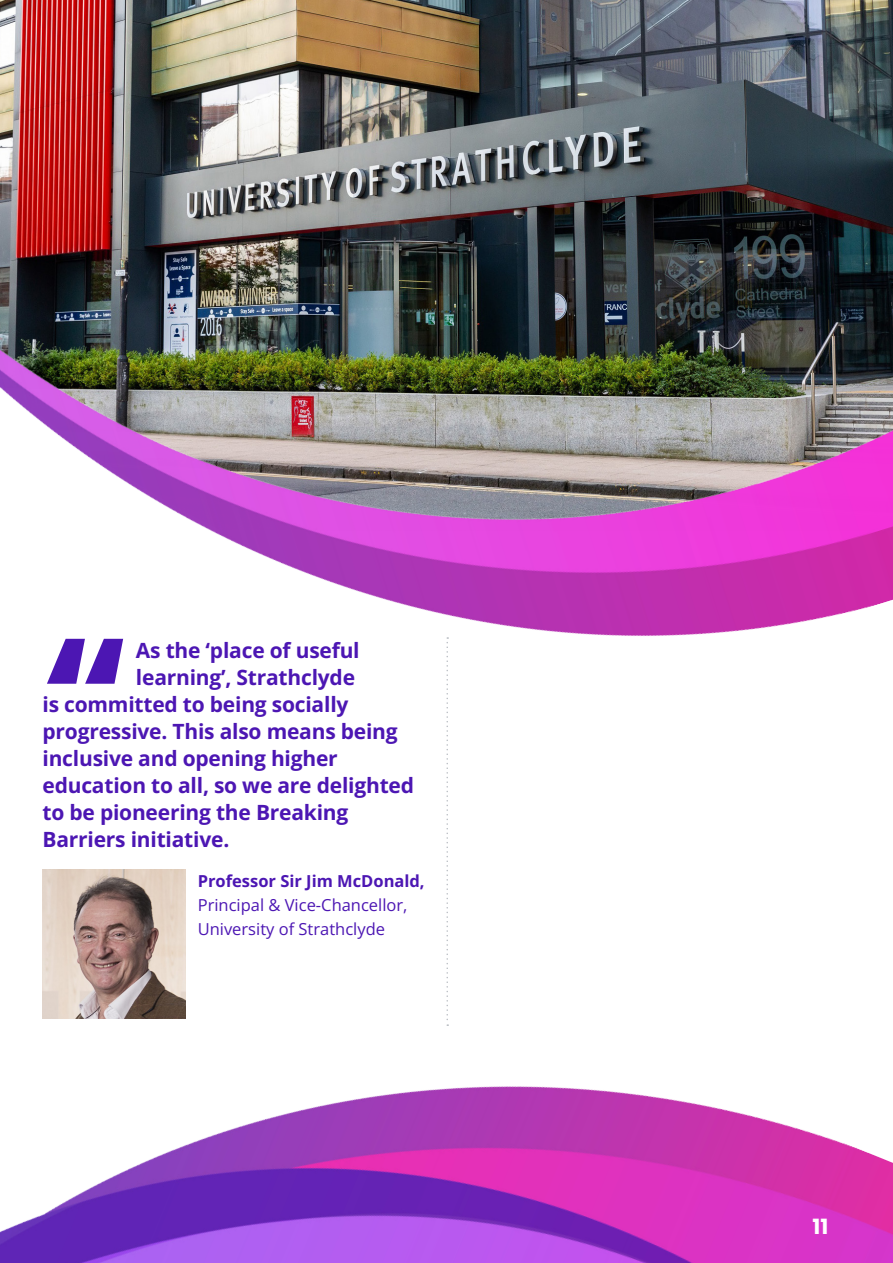
<style>
.page{position:relative;width:893px;height:1263px;background:#fff}
.page>*{position:absolute;margin:0;border:0;box-sizing:border-box;transform-origin:0 0}
.t1{font:700 21px "Open Sans";letter-spacing:-.01em;color:#4c16b3}
.PStyle1{font:700 21px "Poppins";color:#fff}
.t2{font:16.5px/24px "Open Sans";color:#4c16b3}
.s1{font-weight:700}
</style>
<div class="page">
<img style="left:0;top:1024px;width:893px;height:239px">
<img style="left:43px;top:870px;width:142px;height:148px">
<svg style="left:446px;top:842px;width:2px;height:184px"></svg>
<img style="left:0;top:0;width:893px;height:839px">
<p class="t1" style="left:136px;top:636px;width:225px">As the ‘place of useful</p>
<p class="t1" style="left:136px;top:663px;width:221px">learning’, Strathclyde</p>
<p class="t1" style="left:43px;top:690px;width:307px">is committed to being socially</p>
<p class="t1" style="left:43px;top:717px;width:357px">progressive. This also means being</p>
<p class="t1" style="left:43px;top:744px;width:297px">inclusive and opening higher</p>
<p class="t1" style="left:43px;top:771px;width:373px">education to all, so we are delighted</p>
<p class="t1" style="left:43px;top:798px;width:307px">to be pioneering the Breaking</p>
<p class="t1" style="left:43px;top:825px;width:188px">Barriers initiative.</p>
<p class="t2" style="left:198px;top:869px;width:228px"><span class="s1">Professor Sir Jim McDonald,<br></span>Principal &amp; Vice-Chancellor,<br>University of Strathclyde</p>
<p class="PStyle1" style="left:812px;top:1214px;width:17px">11</p>
</div>
